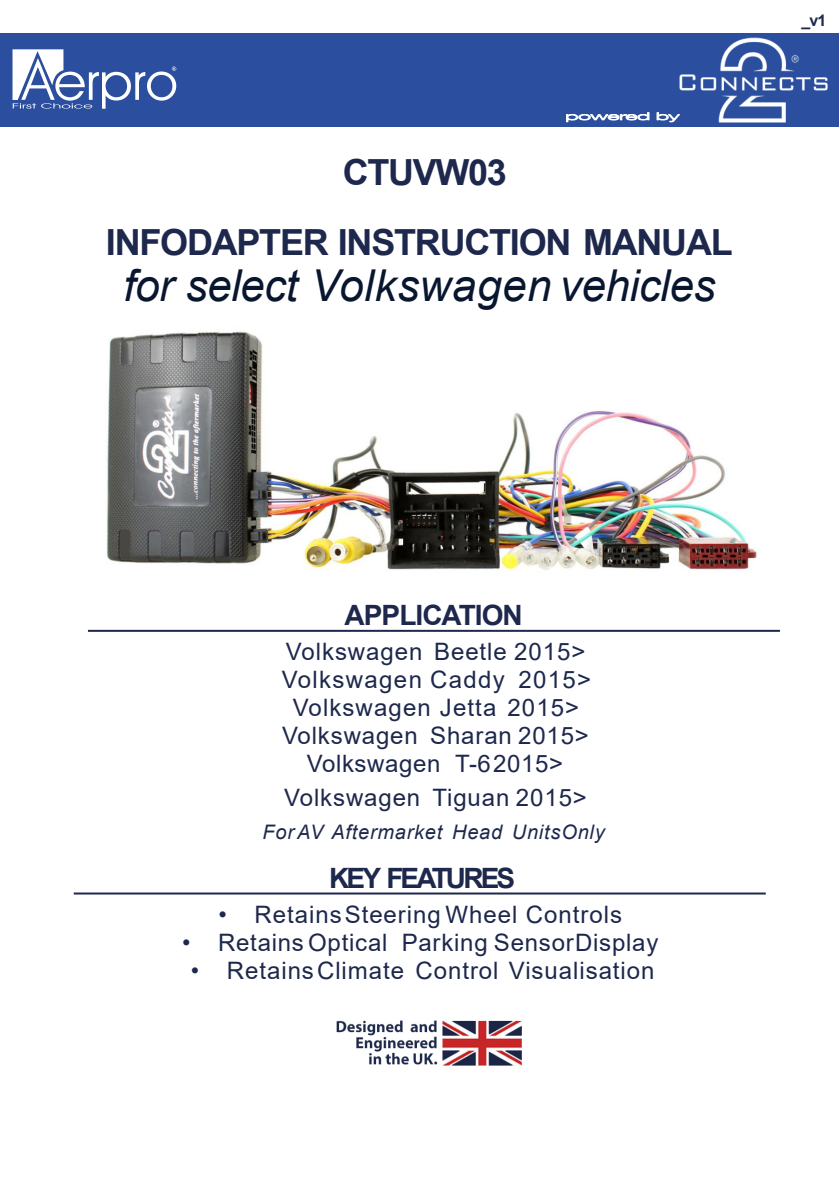
<style>
.page{position:relative;width:840px;height:1191px;background:#fff}
.page>*{position:absolute;margin:0;border:0;box-sizing:border-box;transform-origin:0 0}
.t1{font:italic 44px "Arial";letter-spacing:-.01em;color:#091630}
.t2{font:700 36px "Arial";letter-spacing:-.035em;color:#1d284c}
.t3{font:700 28px "Arial";letter-spacing:-.035em;color:#1d284c}
.t4{font:700 28px "Arial";letter-spacing:-.1em;color:#1d284c}
.t5{font:24px/28px "Arial";letter-spacing:.04em;color:#1d284c;text-align:center}
.t6{font:italic 20px "Arial";letter-spacing:.035em;color:#1d284c}
.t7{font:700 16px "Arial";color:#1d284c}
</style>
<div class="page">
<div style="left:0;top:33px;width:838px;height:94px;background:#2b4f9e"></div>
<svg style="left:13px;top:49px;width:163px;height:60px"></svg>
<svg style="left:566px;top:112px;width:83px;height:10px"></svg>
<svg style="left:656px;top:112px;width:23px;height:10px"></svg>
<img style="left:679px;top:37px;width:148px;height:85px">
<img style="left:336px;top:1020px;width:186px;height:46px">
<img style="left:106px;top:331px;width:651px;height:241px">
<hr style="left:88px;top:630px;width:692px;height:2px;background:#1d284c">
<hr style="left:74px;top:892px;width:691px;height:2px;background:#1d284c">
<h2 class="t2" style="left:343px;top:159px;width:166px">CTUVW03</h2>
<h2 class="t2" style="left:106px;top:229px;width:628px">INFODAPTER INSTRUCTION MANUAL</h2>
<h1 class="t1" style="left:123px;top:269px;width:593px">for select Volkswagen vehicles</h1>
<p class="t7" style="left:801px;top:14px;width:27px">_v1</p>
<p class="t3" style="left:344px;top:604px;width:180px">APPLICATION</p>
<p class="t5" style="left:282px;top:640px;width:311px">Volkswagen Beetle 2015&gt;<br>Volkswagen Caddy 2015&gt;<br>Volkswagen Jetta 2015&gt;<br>Volkswagen Sharan 2015&gt;<br>Volkswagen T-6 2015&gt;</p>
<p class="t5" style="left:284px;top:785px;width:304px">Volkswagen Tiguan 2015&gt;</p>
<p class="t6" style="left:262px;top:825px;width:343px">For AV Aftermarket Head Units Only</p>
<p class="t4" style="left:329px;top:867px;width:187px">KEY FEATURES</p>
<p class="t5" style="left:218px;top:902px;width:405px">• Retains Steering Wheel Controls</p>
<p class="t5" style="left:182px;top:930px;width:478px">• Retains Optical Parking Sensor Display</p>
<p class="t5" style="left:191px;top:958px;width:465px">• Retains Climate Control Visualisation</p>
</div>
